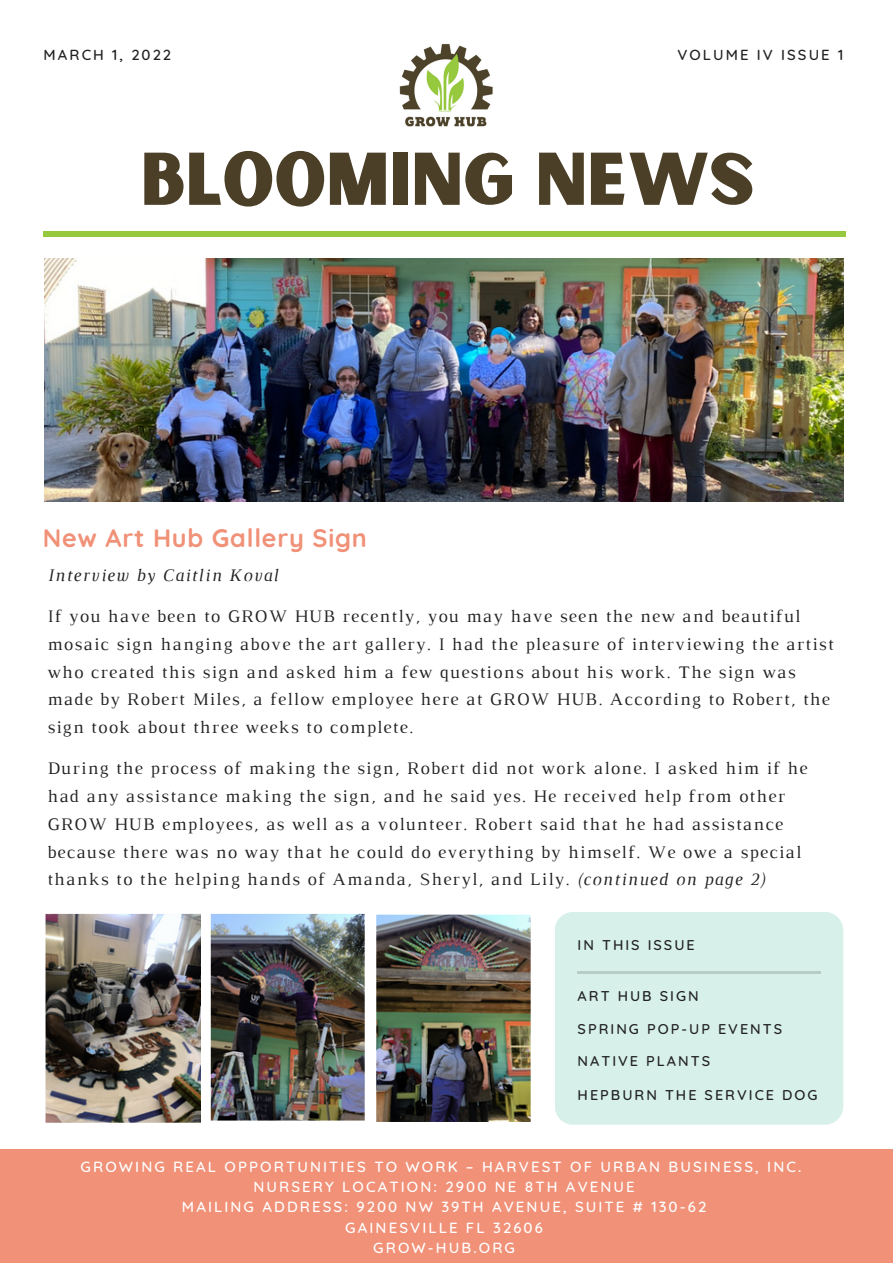
<style>
.page{position:relative;width:893px;height:1264px;background:#fff}
.page>*{position:absolute;margin:0;border:0;box-sizing:border-box;transform-origin:0 0}
.t1{font:71.25px "Sunborn Sans One";color:#4b3f27}
.t2{font:700 25.2px "Quicksand";letter-spacing:.03em;color:#f09178}
.t3{font:18px/27.8px "Luthier";letter-spacing:.07em;color:#222}
.t4{font:italic 18px "Luthier";letter-spacing:.07em;color:#222}
.t5{font:500 15px "Quicksand";letter-spacing:.14em;color:#fff}
.t6{font:500 14.85px "Quicksand";letter-spacing:.14em;color:#222}
.t7{font:500 14.4px "Quicksand";letter-spacing:.14em;color:#222}
.s1{font-style:italic}
</style>
<div class="page">
<img style="left:45px;top:259px;width:798px;height:242px">
<img style="left:399px;top:44px;width:94px;height:83px">
<div style="left:43px;top:231px;width:802px;height:6px;background:#96c93d"></div>
<div style="left:0;top:1149px;width:892px;height:113px;background:#f09178"></div>
<div style="left:554px;top:911px;width:289px;height:213px;background:#d7f1ea;border-radius:18px"></div>
<hr style="left:577px;top:970px;width:244px;height:3px;background:#000">
<img style="left:45px;top:913px;width:320px;height:210px">
<img style="left:376px;top:914px;width:155px;height:208px">
<p class="t6" style="left:44px;top:46px;width:129px">MARCH 1, 2022</p>
<p class="t6" style="left:677px;top:46px;width:167px">VOLUME IV ISSUE 1</p>
<p class="t1" style="left:141px;top:133px;width:615px">BLOOMING NEWS</p>
<p class="t2" style="left:43px;top:522px;width:325px">New Art Hub Gallery Sign</p>
<p class="t4" style="left:47px;top:568px;width:232px">Interview by Caitlin Koval</p>
<p class="t3" style="left:47px;top:603px;width:787px">If you have been to GROW HUB recently, you may have seen the new and beautiful mosaic sign hanging above the art gallery. I had the pleasure of interviewing the artist who created this sign and asked him a few questions about his work. The sign was made by Robert Miles, a fellow employee here at GROW HUB. According to Robert, the sign took about three weeks to complete.</p>
<p class="t3" style="left:47px;top:756px;width:761px">During the process of making the sign, Robert did not work alone. I asked him if he had any assistance making the sign, and he said yes. He received help from other GROW HUB employees, as well as a volunteer. Robert said that he had assistance because there was no way that he could do everything by himself. We owe a special thanks to the helping hands of Amanda, Sheryl, and Lily. <span class="s1">(continued on page 2)</span></p>
<p class="t7" style="left:577px;top:935px;width:119px">IN THIS ISSUE</p>
<p class="t7" style="left:577px;top:986px;width:122px">ART HUB SIGN</p>
<p class="t7" style="left:577px;top:1019px;width:206px">SPRING POP-UP EVENTS</p>
<p class="t7" style="left:577px;top:1051px;width:134px">NATIVE PLANTS</p>
<p class="t7" style="left:577px;top:1085px;width:241px">HEPBURN THE SERVICE DOG</p>
<p class="t5" style="left:81px;top:1156px;width:722px">GROWING REAL OPPORTUNITIES TO WORK – HARVEST OF URBAN BUSINESS, INC.</p>
<p class="t5" style="left:253px;top:1176px;width:383px">NURSERY LOCATION: 2900 NE 8TH AVENUE</p>
<p class="t5" style="left:182px;top:1197px;width:526px">MAILING ADDRESS: 9200 NW 39TH AVENUE, SUITE # 130-62</p>
<p class="t5" style="left:345px;top:1217px;width:199px">GAINESVILLE FL 32606</p>
<p class="t5" style="left:373px;top:1237px;width:143px">GROW-HUB.ORG</p>
</div>
